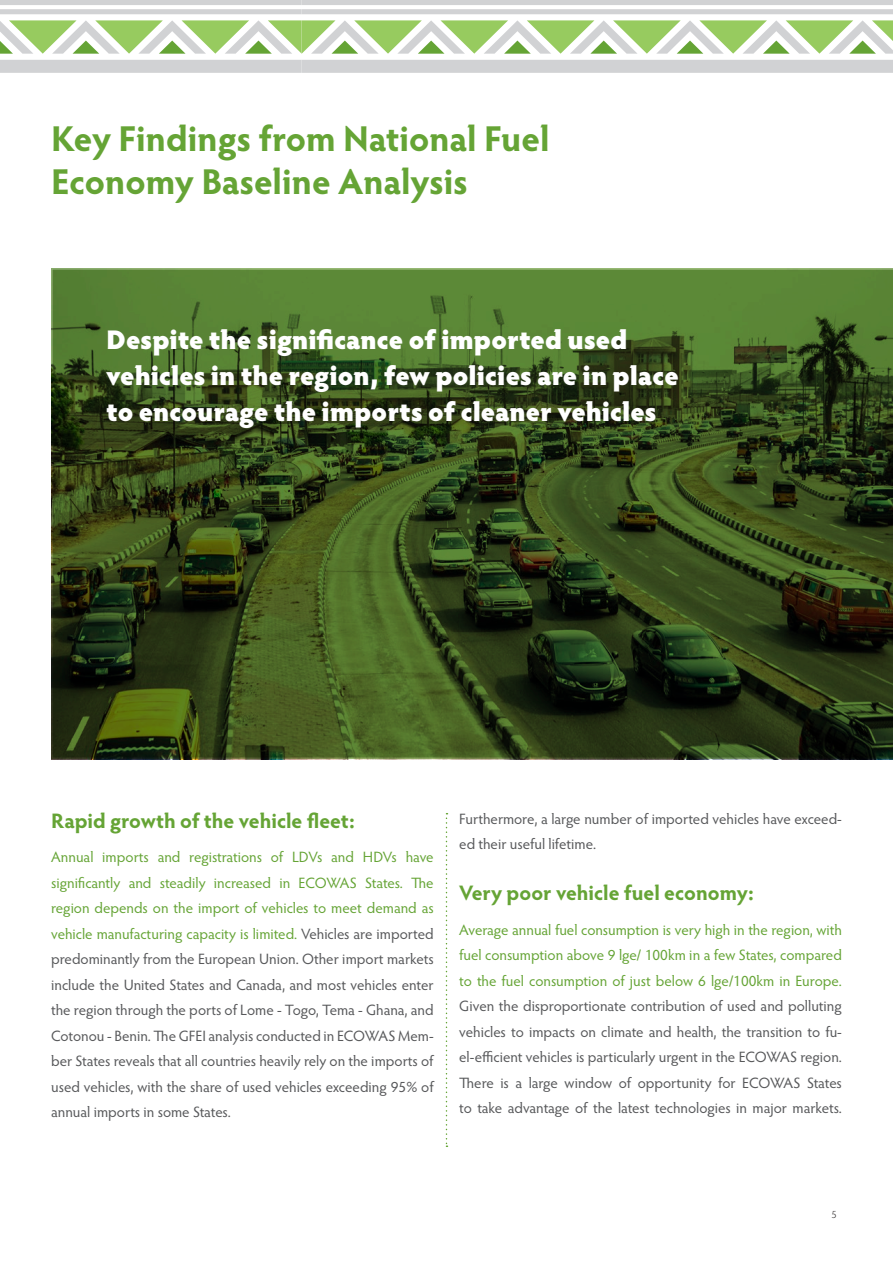
<style>
.page{position:relative;width:893px;height:1263px;background:#fff}
.page>*{position:absolute;margin:0;border:0;box-sizing:border-box;transform-origin:0 0}
.t1{font:700 36px/43.2px "Hypatia Sans Pro";letter-spacing:-.005em;color:#65a435}
.Sub_Header_Reverse{font:900 27px/36px "Hypatia Sans Pro";color:#fff}
.Body_Text_Header{font:700 21px "Hypatia Sans Pro";color:#65a435}
.Body_Text{font:15px/25.5px "Hypatia Sans Pro";color:#57585a;text-align:justify}
.t2{font:300 10.5px "Hypatia Sans Pro";color:#231f20}
.s1{color:#65a435}
</style>
<div class="page">
<svg style="left:0;top:0;width:893px;height:14px"></svg>
<div style="left:0;top:60px;width:893px;height:13px;background:#d1d2d4"></div>
<svg style="left:0;top:20px;width:893px;height:34px"></svg>
<svg style="left:51px;top:268px;width:842px;height:491px;background:#384e1e"></svg>
<svg style="left:446px;top:813px;width:1px;height:334px"></svg>
<p class="t1" style="left:51px;top:115px;width:500px">Key Findings from National Fuel<br>Economy Baseline Analysis</p>
<p class="Sub_Header_Reverse" style="left:106px;top:321px;width:574px">Despite the significance of imported used vehicles in the region, few policies are in place to encourage the imports of cleaner vehicles</p>
<p class="Body_Text_Header" style="left:51px;top:806px;width:305px">Rapid growth of the vehicle fleet:</p>
<p class="Body_Text" style="left:51px;top:844px;width:384px"><span class="s1">Annual imports and registrations of LDVs and HDVs have significantly and steadily increased in ECOWAS States. The region depends on the import of vehicles to meet demand as vehicle manufacturing capacity is limited.</span> Vehicles are imported predominantly from the European Union. Other import markets include the United States and Canada, and most vehicles enter the region through the ports of Lome - Togo, Tema - Ghana, and Cotonou - Benin. The GFEI analysis conducted in ECOWAS Mem&shy;ber States reveals that all countries heavily rely on the imports of used vehicles, with the share of used vehicles exceeding 95% of annual imports in some States.</p>
<p class="Body_Text" style="left:459px;top:806px;width:384px">Furthermore, a large number of imported vehicles have exceed&shy;ed their useful lifetime.</p>
<p class="Body_Text_Header" style="left:459px;top:878px;width:296px">Very poor vehicle fuel economy:</p>
<p class="Body_Text" style="left:459px;top:916px;width:384px"><span class="s1">Average annual fuel consumption is very high in the region, with fuel consumption above 9 lge/ 100km in a few States, compared to the fuel consumption of just below 6 lge/100km in Europe.<br></span>Given the disproportionate contribution of used and polluting vehicles to impacts on climate and health, the transition to fu&shy;el-efficient vehicles is particularly urgent in the ECOWAS region.<br>There is a large window of opportunity for ECOWAS States to take advantage of the latest technologies in major markets.</p>
<p class="t2" style="left:831px;top:1207px;width:7px">5</p>
</div>
